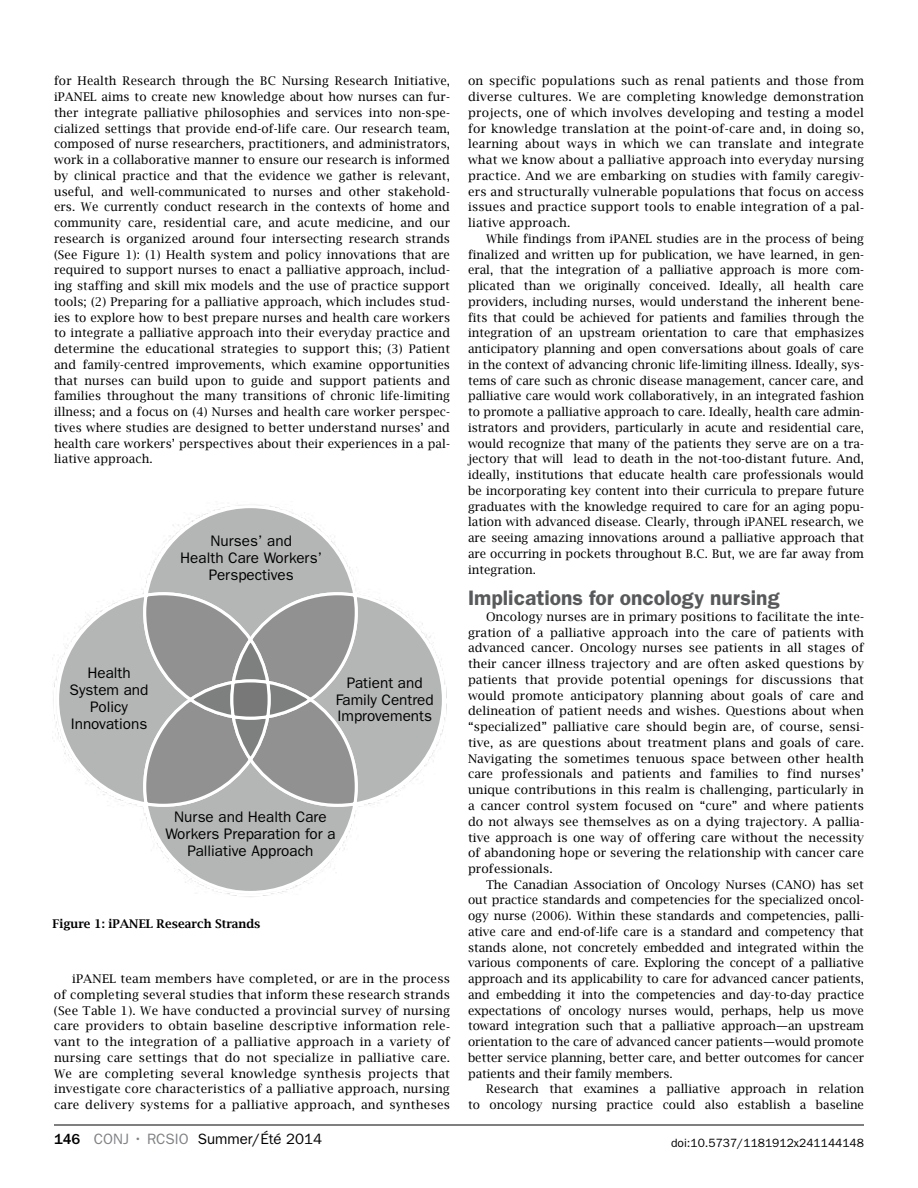
<style>
.page{position:relative;width:918px;height:1188px;background:#fff}
.page>*{position:absolute;margin:0;border:0;box-sizing:border-box;transform-origin:0 0}
.t1{font:600 21px "ITC Franklin Gothic Std";color:#58595b}
.t2{font:15.3px/16.8px "ITC Franklin Gothic Std";color:#000;text-align:center}
.t3{font:15px "ITC Franklin Gothic Std";color:#000}
.t4{font:12px/15.8px "Lucida Bright";letter-spacing:.005em;color:#000;text-align:justify}
.t5{font:12px "ITC Franklin Gothic Std";color:#000}
.t6{font:600 12px "Lucida Bright";color:#000}
.s1{font-weight:500}
.s2{color:#808285}
</style>
<div class="page">
<hr style="left:54px;top:1125px;width:810px;height:1px;background:#000">
<svg style="left:55px;top:505px;width:390px;height:390px"></svg>
<p class="t4" style="left:54px;top:73px;width:398px">for Health Research through the BC Nursing Research Initiative, iPANEL aims to create new knowledge about how nurses can fur&shy;ther integrate palliative philosophies and services into non-spe&shy;cialized settings that provide end-of-life care. Our research team, composed of nurse researchers, practitioners, and administrators, work in a collaborative manner to ensure our research is informed by clinical practice and that the evidence we gather is relevant, useful, and well-communicated to nurses and other stakehold&shy;ers. We currently conduct research in the contexts of home and community care, residential care, and acute medicine, and our research is organized around four intersecting research strands (See Figure 1): (1) Health system and policy innovations that are required to support nurses to enact a palliative approach, includ&shy;ing staffing and skill mix models and the use of practice support tools; (2) Preparing for a palliative approach, which includes stud&shy;ies to explore how to best prepare nurses and health care workers to integrate a palliative approach into their everyday practice and determine the educational strategies to support this; (3) Patient and family-centred improvements, which examine opportunities that nurses can build upon to guide and support patients and families throughout the many transitions of chronic life-limiting illness; and a focus on (4) Nurses and health care worker perspec&shy;tives where studies are designed to better understand nurses’ and health care workers’ perspectives about their experiences in a pal&shy;liative approach.</p>
<p class="t2" style="left:180px;top:533px;width:144px">Nurses’ and<br>Health Care Workers’<br>Perspectives</p>
<p class="t2" style="left:70px;top:665px;width:80px">Health<br>System and<br>Policy<br>Innovations</p>
<p class="t2" style="left:336px;top:674px;width:100px">Patient and<br>Family Centred<br>Improvements</p>
<p class="t2" style="left:165px;top:809px;width:172px">Nurse and Health Care<br>Workers Preparation for a<br>Palliative Approach</p>
<p class="t6" style="left:52px;top:917px;width:210px">Figure 1: iPANEL Research Strands</p>
<p class="t4" style="left:54px;top:971px;width:398px;text-indent:18px">iPANEL team members have completed, or are in the process of completing several studies that inform these research strands (See Table 1). We have conducted a provincial survey of nursing care providers to obtain baseline descriptive information rele&shy;vant to the integration of a palliative approach in a variety of nursing care settings that do not specialize in palliative care.<br>We are completing several knowledge synthesis projects that investigate core characteristics of a palliative approach, nursing care delivery systems for a palliative approach, and syntheses</p>
<p class="t4" style="left:468px;top:73px;width:398px">on specific populations such as renal patients and those from diverse cultures. We are completing knowledge demonstration projects, one of which involves developing and testing a model for knowledge translation at the point-of-care and, in doing so, learning about ways in which we can translate and integrate what we know about a palliative approach into everyday nursing practice. And we are embarking on studies with family caregiv&shy;ers and structurally vulnerable populations that focus on access issues and practice support tools to enable integration of a pal&shy;liative approach.</p>
<p class="t4" style="left:468px;top:231px;width:398px;text-indent:18px">While findings from iPANEL studies are in the process of being finalized and written up for publication, we have learned, in gen&shy;eral, that the integration of a palliative approach is more com&shy;plicated than we originally conceived. Ideally, all health care providers, including nurses, would understand the inherent bene&shy;fits that could be achieved for patients and families through the integration of an upstream orientation to care that emphasizes anticipatory planning and open conversations about goals of care in the context of advancing chronic life-limiting illness. Ideally, sys&shy;tems of care such as chronic disease management, cancer care, and palliative care would work collaboratively, in an integrated fashion to promote a palliative approach to care. Ideally, health care admin&shy;istrators and providers, particularly in acute and residential care, would recognize that many of the patients they serve are on a tra&shy;jectory that will lead to death in the not-too-distant future. And, ideally, institutions that educate health care professionals would be incorporating key content into their curricula to prepare future graduates with the knowledge required to care for an aging popu&shy;lation with advanced disease. Clearly, through iPANEL research, we are seeing amazing innovations around a palliative approach that are occurring in pockets throughout B.C. But, we are far away from integration.</p>
<h1 class="t1" style="left:468px;top:586px;width:313px">Implications for oncology nursing</h1>
<p class="t4" style="left:468px;top:609px;width:398px;text-indent:18px">Oncology nurses are in primary positions to facilitate the inte&shy;gration of a palliative approach into the care of patients with advanced cancer. Oncology nurses see patients in all stages of their cancer illness trajectory and are often asked questions by patients that provide potential openings for discussions that would promote anticipatory planning about goals of care and delineation of patient needs and wishes. Questions about when “specialized” palliative care should begin are, of course, sensi&shy;tive, as are questions about treatment plans and goals of care.<br>Navigating the sometimes tenuous space between other health care professionals and patients and families to find nurses’ unique contributions in this realm is challenging, particularly in a cancer control system focused on “cure” and where patients do not always see themselves as on a dying trajectory. A pallia&shy;tive approach is one way of offering care without the necessity of abandoning hope or severing the relationship with cancer care professionals.</p>
<p class="t4" style="left:468px;top:877px;width:398px;text-indent:18px">The Canadian Association of Oncology Nurses (CANO) has set out practice standards and competencies for the specialized oncol&shy;ogy nurse (2006). Within these standards and competencies, palli&shy;ative care and end-of-life care is a standard and competency that stands alone, not concretely embedded and integrated within the various components of care. Exploring the concept of a palliative approach and its applicability to care for advanced cancer patients, and embedding it into the competencies and day-to-day practice expectations of oncology nurses would, perhaps, help us move toward integration such that a palliative approach—an upstream orientation to the care of advanced cancer patients—would promote better service planning, better care, and better outcomes for cancer patients and their family members.</p>
<p class="t4" style="left:468px;top:1081px;width:398px;text-align:right">Research that examines a palliative approach in relation<br>to oncology nursing practice could also establish a baseline</p>
<p class="t3" style="left:54px;top:1131px;width:270px"><span class="s1">146</span> <span class="s2">CONJ • RCSIO</span> Summer/Été 2014</p>
<p class="t5" style="left:671px;top:1136px;width:194px">doi:10.5737/1181912x241144148</p>
</div>
